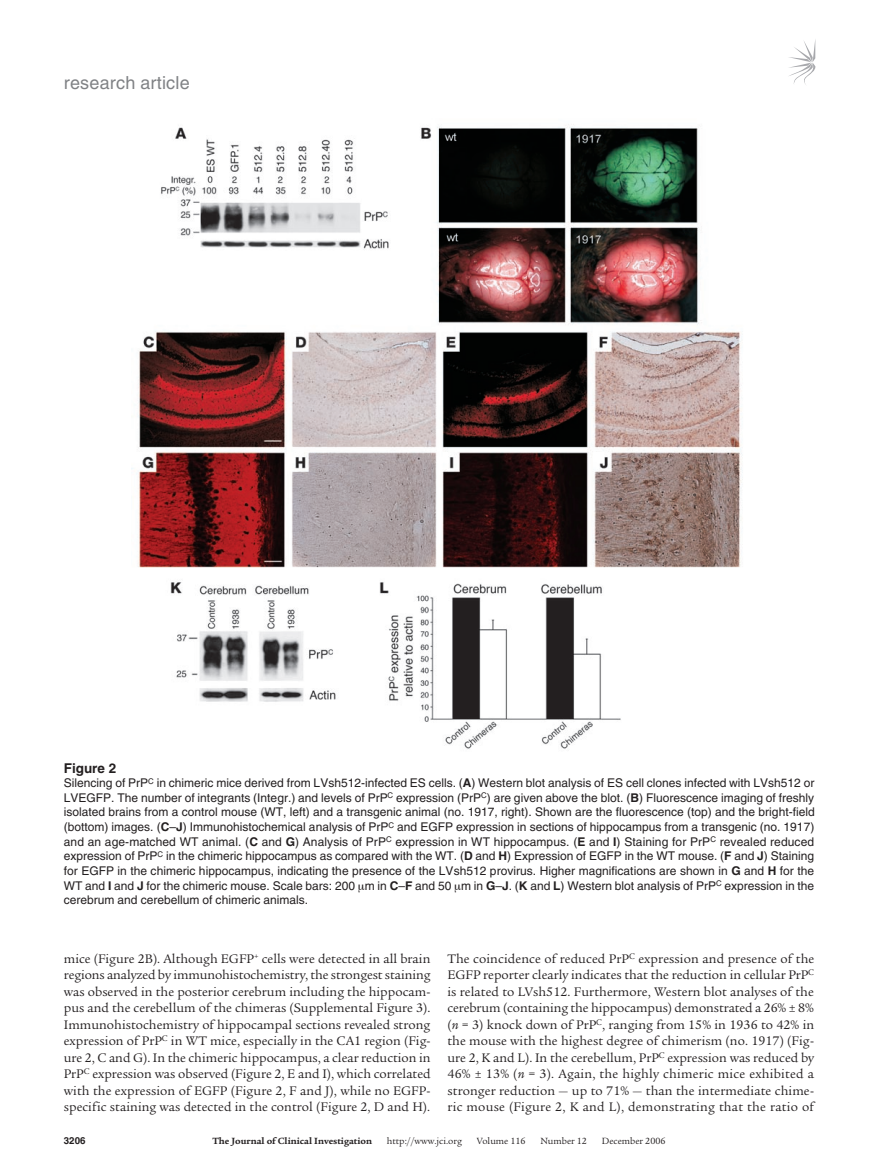
<style>
.page{position:relative;width:878px;height:1174px;background:#fff}
.page>*{position:absolute;margin:0;border:0;box-sizing:border-box;transform-origin:0 0}
.t1{font:18px "Helvetica LT Std";letter-spacing:.01em;color:#808285}
.t2{font:13.5px/16.5px "Legacy Serif Std";letter-spacing:.005em;color:#231f20;text-align:justify}
.t3{font:700 13.5px "Helvetica LT Std";color:#231f20}
.t4{font:12px/14.7px "Helvetica LT Std";color:#231f20;text-align:justify}
.t5{font:9.75px "Legacy Serif Std";color:#231f20}
.t6{font:700 9.75px "Legacy Serif Std";color:#231f20}
.t7{font:700 9.75px "Helvetica LT Std";color:#231f20}
.s1{font-weight:700}
.s2{font-style:italic}
</style>
<div class="page">
<svg style="left:789px;top:41px;width:26px;height:44px"></svg>
<img style="left:132px;top:124px;width:611px;height:625px">
<h1 class="t1" style="left:64px;top:72px;width:127px">research article</h1>
<p class="t3" style="left:64px;top:759px;width:54px">Figure 2</p>
<p class="t4" style="left:64px;top:775px;width:752px">Silencing of PrP<sup>C</sup> in chimeric mice derived from LVsh512-infected ES cells. (<span class="s1">A</span>) Western blot analysis of ES cell clones infected with LVsh512 or LVEGFP. The number of integrants (Integr.) and levels of PrP<sup>C</sup> expression (PrP<sup>C</sup>) are given above the blot. (<span class="s1">B</span>) Fluorescence imaging of freshly isolated brains from a control mouse (WT, left) and a transgenic animal (no. 1917, right). Shown are the fluorescence (top) and the bright-field (bottom) images. (<span class="s1">C</span>–<span class="s1">J</span>) Immunohistochemical analysis of PrP<sup>C</sup> and EGFP expression in sections of hippocampus from a transgenic (no. 1917) and an age-matched WT animal. (<span class="s1">C</span> and <span class="s1">G</span>) Analysis of PrP<sup>C</sup> expression in WT hippocampus. (<span class="s1">E</span> and <span class="s1">I</span>) Staining for PrP<sup>C</sup> revealed reduced expression of PrP<sup>C</sup> in the chimeric hippocampus as compared with the WT. (<span class="s1">D</span> and <span class="s1">H</span>) Expression of EGFP in the WT mouse. (<span class="s1">F</span> and <span class="s1">J</span>) Staining for EGFP in the chimeric hippocampus, indicating the presence of the LVsh512 provirus. Higher magnifications are shown in <span class="s1">G</span> and <span class="s1">H</span> for the WT and <span class="s1">I</span> and <span class="s1">J</span> for the chimeric mouse. Scale bars: 200 m in <span class="s1">C</span>–<span class="s1">F</span> and 50 m in <span class="s1">G</span>–<span class="s1">J</span>. (<span class="s1">K</span> and <span class="s1">L</span>) Western blot analysis of PrP<sup>C</sup> expression in the cerebrum and cerebellum of chimeric animals.</p>
<p class="t2" style="left:64px;top:950px;width:368px">mice (Figure 2B). Although EGFP<sup>+</sup> cells were detected in all brain regions analyzed by immunohistochemistry, the strongest staining was observed in the posterior cerebrum including the hippocam&shy;pus and the cerebellum of the chimeras (Supplemental Figure 3).<br>Immunohistochemistry of hippocampal sections revealed strong expression of PrP<sup>C</sup> in WT mice, especially in the CA1 region (Fig&shy;ure 2, C and G). In the chimeric hippocampus, a clear reduction in PrP<sup>C</sup> expression was observed (Figure 2, E and I), which correlated with the expression of EGFP (Figure 2, F and J), while no EGFP&shy;specific staining was detected in the control (Figure 2, D and H).</p>
<p class="t2" style="left:447px;top:950px;width:368px">The coincidence of reduced PrP<sup>C</sup> expression and presence of the EGFP reporter clearly indicates that the reduction in cellular PrP<sup>C </sup>is related to LVsh512. Furthermore, Western blot analyses of the cerebrum (containing the hippocampus) demonstrated a 26% ± 8% (<span class="s2">n</span> = 3) knock down of PrP<sup>C</sup>, ranging from 15% in 1936 to 42% in the mouse with the highest degree of chimerism (no. 1917) (Fig&shy;ure 2, K and L). In the cerebellum, PrP<sup>C</sup> expression was reduced by 46% ± 13% (<span class="s2">n</span> = 3). Again, the highly chimeric mice exhibited a stronger reduction — up to 71% — than the intermediate chime&shy;ric mouse (Figure 2, K and L), demonstrating that the ratio of</p>
<p class="t7" style="left:64px;top:1134px;width:23px">3206</p>
<p class="t6" style="left:212px;top:1135px;width:161px">The Journal of Clinical Investigation</p>
<p class="t5" style="left:387px;top:1135px;width:77px">http://www.jci.org</p>
<p class="t5" style="left:476px;top:1135px;width:50px">Volume 116</p>
<p class="t5" style="left:540px;top:1135px;width:48px">Number 12</p>
<p class="t5" style="left:601px;top:1135px;width:65px">December 2006</p>
</div>
